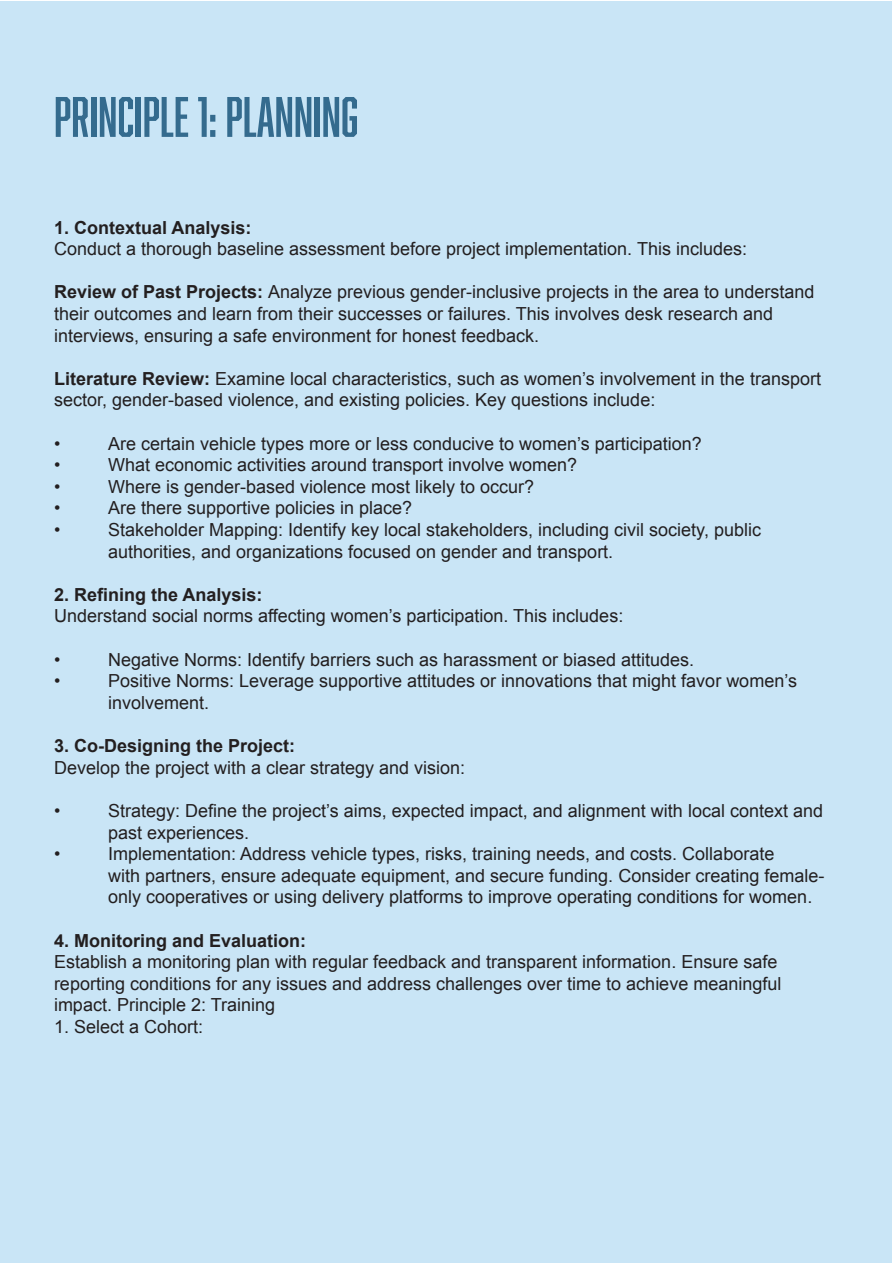
<style>
.page{position:relative;width:893px;height:1263px;background:#fff}
.page>*{position:absolute;margin:0;border:0;box-sizing:border-box;transform-origin:0 0}
.t1{font:52.5px "Abolition";color:#346b8e}
.t2{font:18px/21.6px "Arial";color:#231f20}
.t3{font:700 18px "Arial";color:#231f20}
.s1{font-weight:700}
</style>
<div class="page">
<div style="left:1px;top:1px;width:891px;height:1261px;background:#c9e5f6"></div>
<p class="t1" style="left:54px;top:86px;width:306px">PRINCIPLE 1: PLANNING</p>
<p class="t3" style="left:54px;top:215px;width:199px">1. Contextual Analysis:</p>
<p class="t2" style="left:54px;top:238px;width:695px">Conduct a thorough baseline assessment before project implementation. This includes:</p>
<p class="t2" style="left:54px;top:281px;width:762px"><span class="s1">Review of Past Projects:</span> Analyze previous gender-inclusive projects in the area to understand their outcomes and learn from their successes or failures. This involves desk research and interviews, ensuring a safe environment for honest feedback.</p>
<p class="t2" style="left:54px;top:368px;width:768px"><span class="s1">Literature Review:</span> Examine local characteristics, such as women’s involvement in the transport sector, gender-based violence, and existing policies. Key questions include:</p>
<p class="t2" style="left:54px;top:433px;width:8px">•</p>
<p class="t2" style="left:108px;top:433px;width:595px">Are certain vehicle types more or less conducive to women’s participation?</p>
<p class="t2" style="left:54px;top:454px;width:8px">•</p>
<p class="t2" style="left:108px;top:454px;width:471px">What economic activities around transport involve women?</p>
<p class="t2" style="left:54px;top:476px;width:8px">•</p>
<p class="t2" style="left:108px;top:476px;width:428px">Where is gender-based violence most likely to occur?</p>
<p class="t2" style="left:54px;top:497px;width:8px">•</p>
<p class="t2" style="left:108px;top:497px;width:306px">Are there supportive policies in place?</p>
<p class="t2" style="left:54px;top:519px;width:8px">•</p>
<p class="t2" style="left:108px;top:519px;width:655px">Stakeholder Mapping: Identify key local stakeholders, including civil society, public authorities, and organizations focused on gender and transport.</p>
<p class="t3" style="left:54px;top:583px;width:210px">2. Refining the Analysis:</p>
<p class="t2" style="left:54px;top:605px;width:571px">Understand social norms affecting women’s participation. This includes:</p>
<p class="t2" style="left:54px;top:649px;width:8px">•</p>
<p class="t2" style="left:108px;top:649px;width:588px">Negative Norms: Identify barriers such as harassment or biased attitudes.</p>
<p class="t2" style="left:54px;top:670px;width:8px">•</p>
<p class="t2" style="left:108px;top:670px;width:691px">Positive Norms: Leverage supportive attitudes or innovations that might favor women’s involvement.</p>
<p class="t3" style="left:54px;top:734px;width:243px">3. Co-Designing the Project:</p>
<p class="t2" style="left:54px;top:757px;width:413px">Develop the project with a clear strategy and vision:</p>
<p class="t2" style="left:54px;top:800px;width:8px">•</p>
<p class="t2" style="left:108px;top:800px;width:717px">Strategy: Define the project’s aims, expected impact, and alignment with local context and past experiences.</p>
<p class="t2" style="left:54px;top:843px;width:8px">•</p>
<p class="t2" style="left:108px;top:843px;width:718px">Implementation: Address vehicle types, risks, training needs, and costs. Collaborate<br>with partners, ensure adequate equipment, and secure funding. Consider creating female&shy;only cooperatives or using delivery platforms to improve operating conditions for women.</p>
<p class="t3" style="left:54px;top:928px;width:254px">4. Monitoring and Evaluation:</p>
<p class="t2" style="left:54px;top:951px;width:729px">Establish a monitoring plan with regular feedback and transparent information. Ensure safe reporting conditions for any issues and address challenges over time to achieve meaningful impact. Principle 2: Training</p>
<p class="t2" style="left:54px;top:1016px;width:151px">1. Select a Cohort:</p>
</div>
